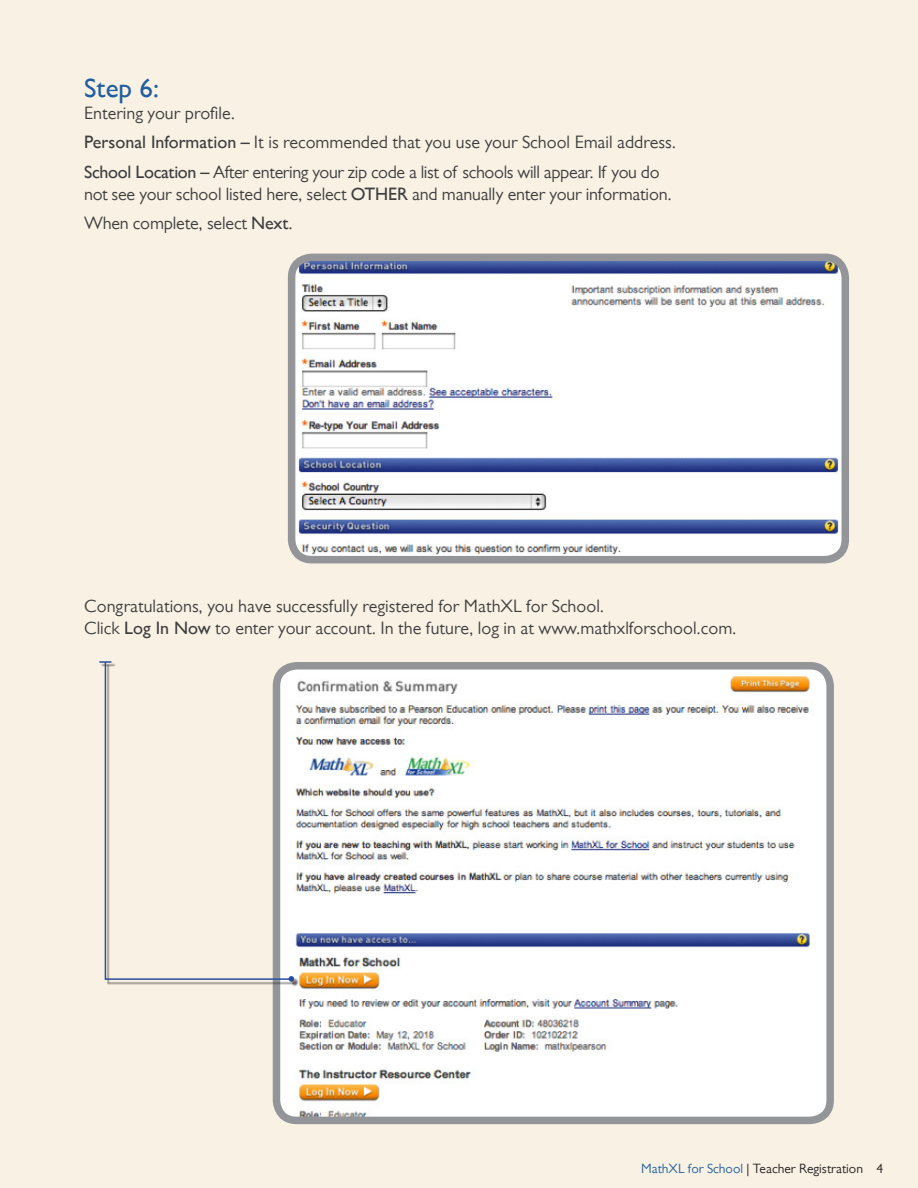
<style>
.page{position:relative;width:918px;height:1188px;background:#f9f2e4}
.page>*{position:absolute;margin:0;border:0;box-sizing:border-box;transform-origin:0 0}
.Step_Copy{font:700 27px "Gill Sans MT Pro";color:#225f9f}
.Body_copy{font:18px/22.5px "Gill Sans MT Pro";color:#3e3e3f}
.Body_copy-2{font:18px/22.5px "Gill Sans MT Pro";letter-spacing:-.02em;color:#3e3e3f}
.t1{font:13.5px "Gill Sans MT Pro";color:#231f20}
.s1{font-weight:700}
.s2{font-weight:500}
.s3{color:#225f9f}
</style>
<div class="page">
<img style="left:297px;top:263px;width:543px;height:291px">
<div style="left:288px;top:254px;width:561px;height:309px;border:8px solid #939598;border-radius:20px"></div>
<img style="left:289px;top:671px;width:529px;height:444px">
<div style="left:273px;top:662px;width:561px;height:462px;border:8px solid #939598;border-radius:20px"></div>
<hr style="left:101px;top:663px;width:15px;height:4px;background:#231f20;opacity:.55">
<svg style="left:104px;top:661px;width:190px;height:320px"></svg>
<div style="left:290px;top:978px;width:9px;height:8px;background:#231f20;opacity:.55"></div>
<svg style="left:289px;top:976px;width:5px;height:6px"></svg>
<p class="Step_Copy" style="left:84px;top:72px;width:76px">Step 6:</p>
<p class="Body_copy" style="left:84px;top:102px;width:152px">Entering your profile.</p>
<p class="Body_copy" style="left:84px;top:131px;width:593px"><span class="s1">Personal Information</span> <span class="s2">–</span> It is recommended that you use your School Email address.</p>
<p class="Body_copy-2" style="left:84px;top:160px;width:589px"><span class="s1">School Location</span> <span class="s2">–</span> After entering your zip code a list of schools will appear. If you do not see your school listed here, select <span class="s1">OTHER</span> and manually enter your information.</p>
<p class="Body_copy" style="left:84px;top:212px;width:210px">When complete, select <span class="s1">Next</span>.</p>
<p class="Body_copy" style="left:84px;top:595px;width:654px">Congratulations, you have successfully registered for MathXL for School.<br>Click <span class="s1">Log In Now</span> to enter your account. In the future, log in at www.mathxlforschool.com.</p>
<p class="t1" style="left:641px;top:1160px;width:244px"><span class="s3">MathXL for School</span> | Teacher Registration 4</p>
</div>
